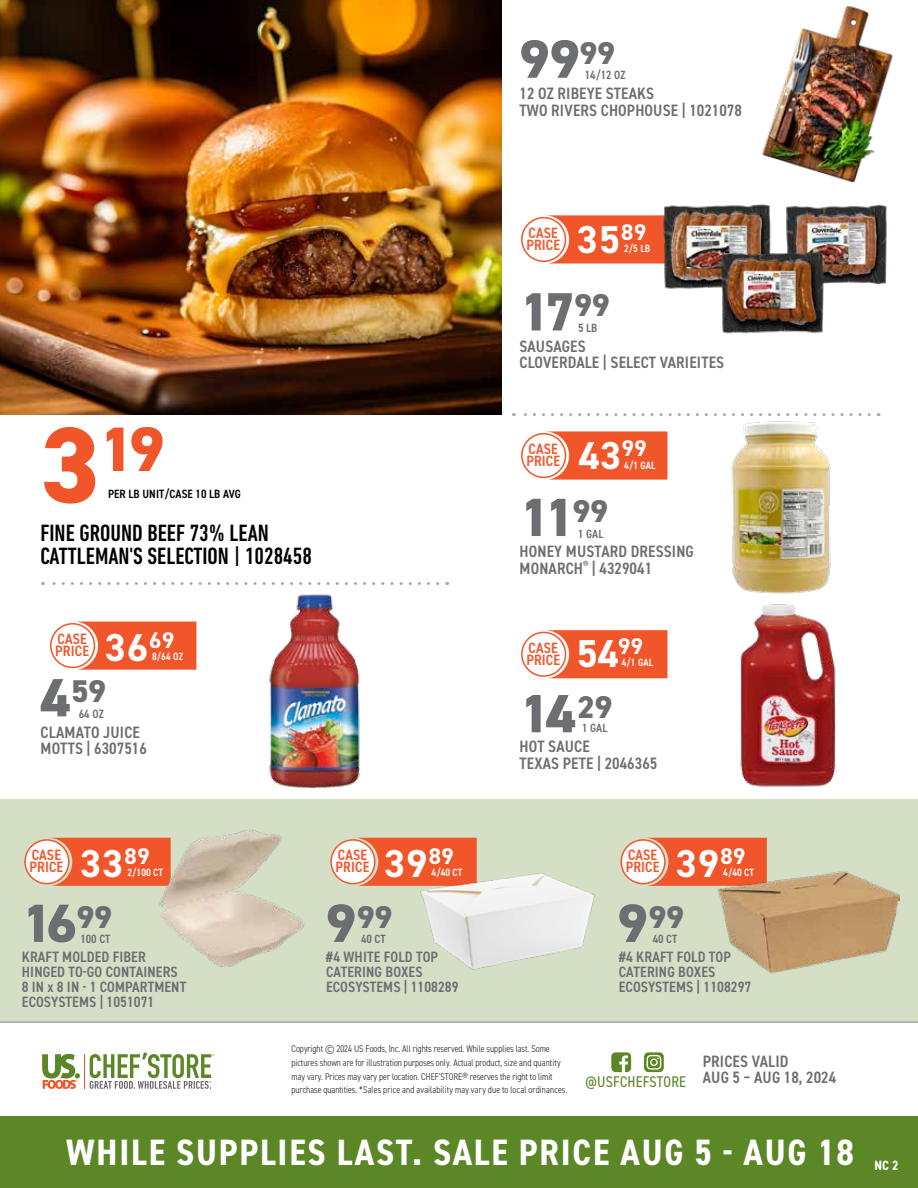
<style>
.page{position:relative;width:918px;height:1188px;background:#fff}
.page>*{position:absolute;margin:0;border:0;box-sizing:border-box;transform-origin:0 0}
.t1{font:800 63px "DIN2014";color:#f1562a}
.t2{font:800 54px "DIN2014";letter-spacing:-.1em;color:#6d6e71}
.t3{font:700 39px "DIN2014";letter-spacing:.03em;color:#fff}
.t4{font:700 condensed 36.75px "DIN2014";letter-spacing:.05em;color:#fff}
.t5{font:800 31.5px "DIN2014";color:#6d6e71}
.t6{font:500 condensed 24px/22.5px "DIN Next LT Pro";color:#000}
.t7{font:700 22.8px "DIN2014";color:#fff}
.t8{font:600 condensed 16.5px/16.5px "DIN2014";letter-spacing:.01em;color:#6d6e71}
.t9{font:600 condensed 15px/15px "DIN2014";letter-spacing:.01em;color:#6d6e71}
.t10{font:600 condensed 15px/12px "DIN2014";letter-spacing:.01em;color:#f1562a}
.t11{font:700 condensed 13.5px "DIN2014";color:#fff}
.t12{font:600 condensed 12px "DIN2014";color:#6d6e71}
.t13{font:600 condensed 12px "DIN2014";letter-spacing:.01em;color:#000}
.t14{font:600 condensed 10.5px "DIN2014";letter-spacing:.005em;color:#fff}
.t15{font:300 condensed 9.75px/13.5px "DIN2014";color:#231f20}
.s1{font-size:108px}
.s2{font-size:54px}
</style>
<div class="page">
<div style="left:0;top:799px;width:918px;height:224px;background:#d4dfc6"></div>
<div style="left:0;top:1117px;width:918px;height:71px;background:#5c8727"></div>
<hr style="left:84px;top:1054px;width:1px;height:35px;background:#f1562a">
<svg style="left:42px;top:1054px;width:38px;height:35px"></svg>
<svg style="left:90px;top:1052px;width:124px;height:37px"></svg>
<svg style="left:611px;top:1052px;width:20px;height:20px"></svg>
<svg style="left:644px;top:1052px;width:20px;height:20px"></svg>
<hr style="left:0;top:1021px;width:918px;height:2px;background:#a7a9ac">
<img style="left:0;top:0;width:501px;height:414px">
<svg style="left:546px;top:215px;width:116px;height:49px;background:#f15e35"></svg>
<div style="left:522px;top:218px;width:44px;height:43px;background:#fff;border-radius:50%"></div>
<div style="left:521px;top:217px;width:45px;height:45px;border:2px solid #f1562a;border-radius:50%"></div>
<svg style="left:546px;top:431px;width:121px;height:49px;background:#f15e34"></svg>
<div style="left:522px;top:434px;width:44px;height:43px;background:#fff;border-radius:50%"></div>
<div style="left:521px;top:433px;width:45px;height:45px;border:2px solid #f1562a;border-radius:50%"></div>
<div style="left:546px;top:630px;width:121px;height:48px;background:#f1562a"></div>
<div style="left:522px;top:632px;width:44px;height:44px;background:#fff;border-radius:50%"></div>
<div style="left:521px;top:632px;width:45px;height:45px;border:2px solid #f1562a;border-radius:50%"></div>
<div style="left:77px;top:622px;width:119px;height:48px;background:#f1562a"></div>
<div style="left:51px;top:624px;width:43px;height:43px;background:#fff;border-radius:50%"></div>
<div style="left:50px;top:623px;width:45px;height:45px;border:2px solid #f1562a;border-radius:50%"></div>
<svg style="left:49px;top:838px;width:101px;height:48px;background:#ef5b30"></svg>
<div style="left:25px;top:840px;width:44px;height:44px;background:#fff;border-radius:50%"></div>
<div style="left:24px;top:839px;width:45px;height:45px;border:2px solid #f1562a;border-radius:50%"></div>
<svg style="left:355px;top:838px;width:122px;height:48px;background:#ef5c30"></svg>
<div style="left:331px;top:840px;width:44px;height:44px;background:#fff;border-radius:50%"></div>
<div style="left:330px;top:839px;width:46px;height:45px;border:2px solid #f1562a;border-radius:50%"></div>
<svg style="left:645px;top:838px;width:122px;height:48px;background:#ef5b30"></svg>
<div style="left:621px;top:840px;width:44px;height:44px;background:#fff;border-radius:50%"></div>
<div style="left:620px;top:839px;width:46px;height:45px;border:2px solid #f1562a;border-radius:50%"></div>
<img style="left:269px;top:594px;width:91px;height:195px">
<img style="left:762px;top:6px;width:131px;height:177px">
<img style="left:740px;top:604px;width:96px;height:183px">
<img style="left:731px;top:421px;width:100px;height:173px">
<svg style="left:43px;top:582px;width:395px;height:3px"></svg>
<svg style="left:513px;top:413px;width:356px;height:3px"></svg>
<img style="left:662px;top:204px;width:109px;height:85px">
<img style="left:786px;top:205px;width:101px;height:80px">
<img style="left:719px;top:249px;width:106px;height:85px">
<img style="left:415px;top:864px;width:180px;height:106px">
<img style="left:150px;top:829px;width:155px;height:138px">
<img style="left:710px;top:864px;width:190px;height:110px">
<h2 class="t2" style="left:519px;top:23px;width:97px">99<sup>99</sup></h2>
<p class="t12" style="left:585px;top:67px;width:42px">14/12 OZ</p>
<h3 class="t8" style="left:519px;top:85px;width:224px">12 OZ RIBEYE STEAKS<br>TWO RIVERS CHOPHOUSE | 1021078</h3>
<h3 class="t10" style="left:526px;top:226px;width:35px">CASE<br>PRICE</h3>
<h3 class="t3" style="left:577px;top:214px;width:71px">35<sup>89</sup></h3>
<p class="t14" style="left:624px;top:242px;width:28px">2/5 LB</p>
<h2 class="t2" style="left:519px;top:276px;width:92px">17<sup>99</sup></h2>
<p class="t12" style="left:578px;top:320px;width:21px">5 LB</p>
<h1 class="t1" style="left:40px;top:407px;width:126px"><span class="s1">3</span>19</h1>
<h3 class="t6" style="left:40px;top:522px;width:273px">FINE GROUND BEEF 73% LEAN<br>CATTLEMAN'S SELECTION | 1028458</h3>
<p class="t13" style="left:108px;top:486px;width:134px">PER LB UNIT/CASE 10 LB AVG</p>
<h3 class="t8" style="left:520px;top:338px;width:206px">SAUSAGES<br>CLOVERDALE | SELECT VARIEITES</h3>
<h3 class="t10" style="left:526px;top:442px;width:35px">CASE<br>PRICE</h3>
<h3 class="t3" style="left:579px;top:430px;width:70px">43<sup>99</sup></h3>
<p class="t14" style="left:624px;top:458px;width:33px">4/1 GAL</p>
<h2 class="t2" style="left:519px;top:482px;width:90px">11<sup>99</sup></h2>
<p class="t12" style="left:578px;top:525px;width:27px">1 GAL</p>
<h3 class="t8" style="left:520px;top:543px;width:176px">HONEY MUSTARD DRESSING<br>MONARCH<sup>®</sup> | 4329041</h3>
<h3 class="t10" style="left:55px;top:632px;width:35px">CASE<br>PRICE</h3>
<h3 class="t7" style="left:149px;top:625px;width:27px">69</h3>
<h3 class="t3" style="left:105px;top:621px;width:45px">36</h3>
<h3 class="t7" style="left:618px;top:631px;width:27px">99</h3>
<h3 class="t3" style="left:577px;top:628px;width:44px">54</h3>
<h3 class="t10" style="left:526px;top:641px;width:35px">CASE<br>PRICE</h3>
<p class="t14" style="left:152px;top:649px;width:33px">8/64 OZ</p>
<p class="t14" style="left:622px;top:656px;width:33px">4/1 GAL</p>
<h2 class="t2" style="left:40px;top:662px;width:32px">4</h2>
<h3 class="t5" style="left:71px;top:670px;width:37px">59</h3>
<p class="t12" style="left:79px;top:706px;width:27px">64 OZ</p>
<h3 class="t8" style="left:41px;top:723px;width:108px">CLAMATO JUICE<br>MOTTS | 6307516</h3>
<h2 class="t2" style="left:519px;top:678px;width:95px">14<sup>29</sup></h2>
<p class="t12" style="left:582px;top:720px;width:27px">1 GAL</p>
<h3 class="t8" style="left:520px;top:738px;width:139px">HOT SAUCE<br>TEXAS PETE | 2046365</h3>
<h3 class="t3" style="left:80px;top:838px;width:71px">33<sup>89</sup></h3>
<h3 class="t3" style="left:384px;top:838px;width:71px">39<sup>89</sup></h3>
<h3 class="t3" style="left:676px;top:838px;width:71px">39<sup>89</sup></h3>
<h3 class="t10" style="left:30px;top:849px;width:35px">CASE<br>PRICE</h3>
<h3 class="t10" style="left:336px;top:849px;width:35px">CASE<br>PRICE</h3>
<h3 class="t10" style="left:626px;top:849px;width:35px">CASE<br>PRICE</h3>
<p class="t14" style="left:127px;top:866px;width:37px">2/100 CT</p>
<p class="t14" style="left:432px;top:866px;width:32px">4/40 CT</p>
<p class="t14" style="left:723px;top:866px;width:32px">4/40 CT</p>
<h2 class="t2" style="left:22px;top:887px;width:92px">16<sup>99</sup></h2>
<h3 class="t5" style="left:326px;top:896px;width:68px"><span class="s2">9</span>99</h3>
<h3 class="t5" style="left:618px;top:896px;width:68px"><span class="s2">9</span>99</h3>
<p class="t12" style="left:80px;top:931px;width:32px">100 CT</p>
<p class="t12" style="left:361px;top:931px;width:26px">40 CT</p>
<p class="t12" style="left:653px;top:931px;width:26px">40 CT</p>
<h3 class="t9" style="left:22px;top:949px;width:166px">KRAFT MOLDED FIBER<br>HINGED TO-GO CONTAINERS<br>8 IN x 8 IN - 1 COMPARTMENT<br>ECOSYSTEMS | 1051071</h3>
<h3 class="t9" style="left:326px;top:949px;width:134px">#4 WHITE FOLD TOP<br>CATERING BOXES<br>ECOSYSTEMS | 1108289</h3>
<h3 class="t9" style="left:619px;top:949px;width:134px">#4 KRAFT FOLD TOP<br>CATERING BOXES<br>ECOSYSTEMS | 1108297</h3>
<p class="t15" style="left:292px;top:1042px;width:396px">Copyright © 2024 US Foods, Inc. All rights reserved. While supplies last. Some<br>pictures shown are for illustration purposes only. Actual product, size and quantity<br>may vary. Prices may vary per location. CHEF'STORE® reserves the right to limit<br>purchase quantities. *Sales price and availability may vary due to local ordinances. <sup>@USFCHEFSTORE</sup></p>
<h3 class="t8" style="left:703px;top:1052px;width:135px">PRICES VALID<br>AUG 5 – AUG 18, 2024</h3>
<h3 class="t4" style="left:66px;top:1128px;width:789px">WHILE SUPPLIES LAST. SALE PRICE AUG 5 - AUG 18</h3>
<h3 class="t11" style="left:874px;top:1156px;width:26px">NC 2</h3>
</div>
